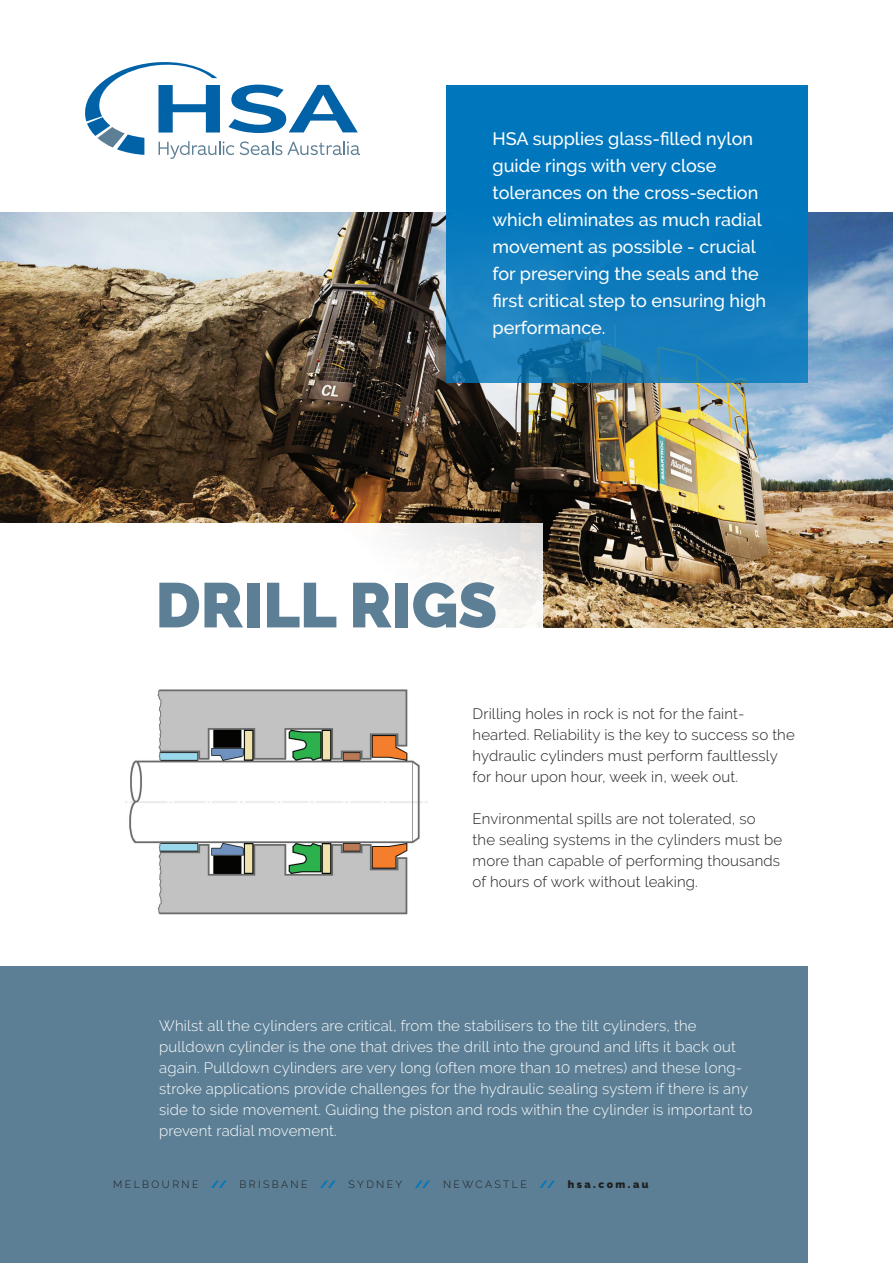
<style>
.page{position:relative;width:893px;height:1263px;background:#fff}
.page>*{position:absolute;margin:0;border:0;box-sizing:border-box;transform-origin:0 0}
.t1{font:900 63px "Raleway";color:#5c7f95}
.t2{font:500 18px/27px "Raleway";color:#fff}
.t3{font:300 15px/21px "Raleway";letter-spacing:.01em;color:#fff}
.t4{font:300 15px/21px "Raleway";letter-spacing:.01em;color:#1e1f1f}
.t5{font:300 10.5px "Raleway";letter-spacing:.23em;color:#1e1f1f}
.s1{font-weight:900;color:#0077bd}
.s2{font-weight:900}
</style>
<div class="page">
<div style="left:0;top:966px;width:808px;height:297px;background:#5c7f95"></div>
<img style="left:0;top:213px;width:893px;height:414px">
<div style="left:0;top:523px;width:542px;height:149px;background:#fff"></div>
<svg style="left:85px;top:62px;width:275px;height:97px"></svg>
<svg style="left:446px;top:85px;width:362px;height:298px;background:#0a7abc"></svg>
<img style="left:125px;top:689px;width:303px;height:226px">
<p class="t2" style="left:492px;top:125px;width:275px">HSA supplies glass-filled nylon guide rings with very close tolerances on the cross-section which eliminates as much radial movement as possible - crucial for preserving the seals and the first critical step to ensuring high performance.</p>
<h1 class="t1" style="left:156px;top:569px;width:343px">DRILL RIGS</h1>
<p class="t4" style="left:473px;top:703px;width:324px">Drilling holes in rock is not for the faint&shy;hearted. Reliability is the key to success so the hydraulic cylinders must perform faultlessly for hour upon hour, week in, week out.</p>
<p class="t4" style="left:473px;top:808px;width:311px">Environmental spills are not tolerated, so<br>the sealing systems in the cylinders must be more than capable of performing thousands of hours of work without leaking.</p>
<p class="t3" style="left:159px;top:1015px;width:595px">Whilst all the cylinders are critical, from the stabilisers to the tilt cylinders, the pulldown cylinder is the one that drives the drill into the ground and lifts it back out again. Pulldown cylinders are very long (often more than 10 metres) and these long&shy;stroke applications provide challenges for the hydraulic sealing system if there is any side to side movement. Guiding the piston and rods within the cylinder is important to prevent radial movement.</p>
<p class="t5" style="left:113px;top:1178px;width:537px">MELBOURNE <span class="s1">//</span> BRISBANE <span class="s1">//</span> SYDNEY <span class="s1">//</span> NEWCASTLE <span class="s1">//</span> <span class="s2">hsa.com.au</span></p>
</div>
